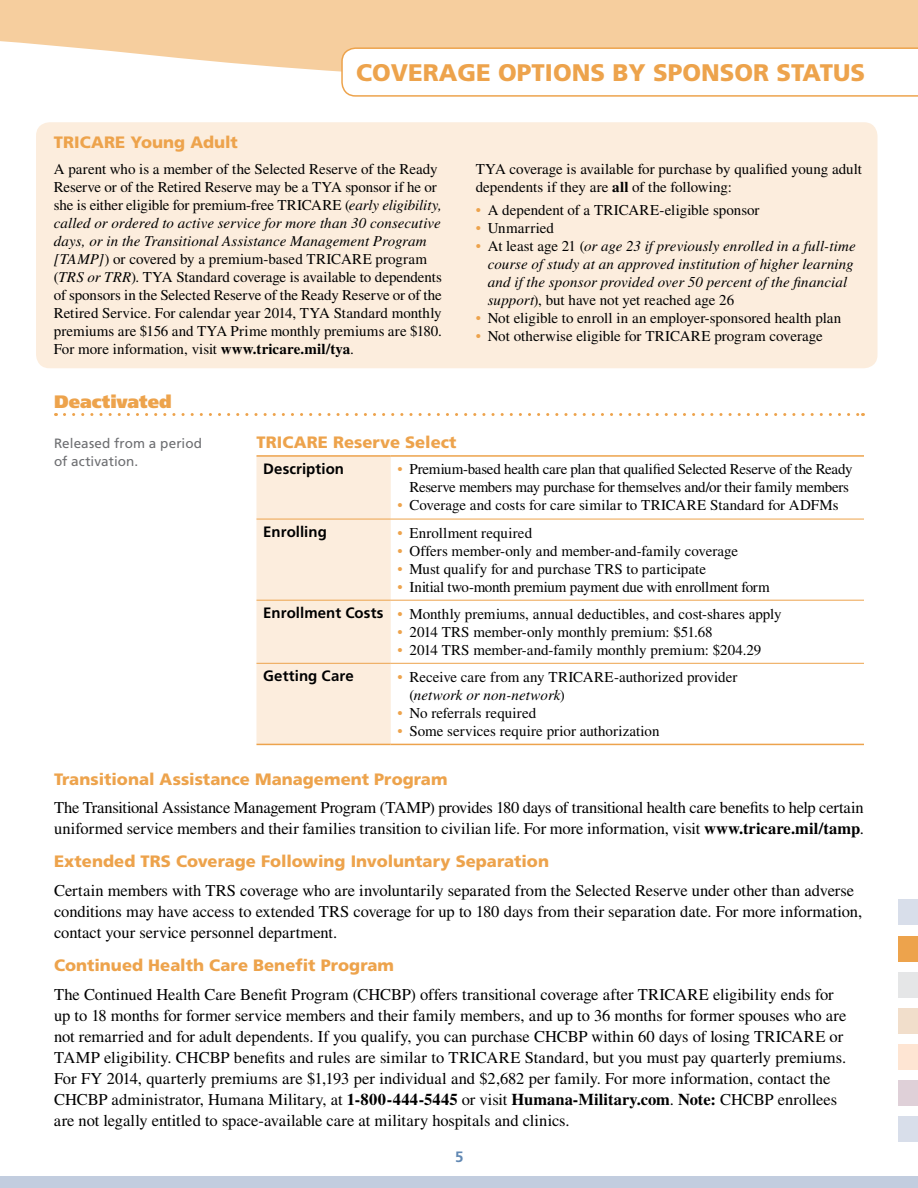
<style>
.page{position:relative;width:918px;height:1188px;background:#fff}
.page>*{position:absolute;margin:0;border:0;box-sizing:border-box;transform-origin:0 0}
.t1{font:900 24px "Frutiger LT";color:#eda34c}
.t2{font:900 18px "Frutiger LT";color:#eda34c}
.Body_Text{font:16.5px/21px "Times";letter-spacing:-.005em;color:#000}
.t3{font:900 16.5px "Frutiger LT";letter-spacing:.005em;color:#eda34c}
.Chart_Bulleted_Text{font:15px/18px "Times";color:#000}
.Chart_Text{font:15px/18px "Times";letter-spacing:-.005em;color:#000}
.Chart_Bulleted_Text-2{font:italic 15px/18px "Times";letter-spacing:.005em;color:#000}
.Chart_Bulleted_Text-3{font:15px/18px "Times";letter-spacing:-.02em;color:#000;text-align:center}
.Chart_Text_Before_Bu{font:15px/18px "Times";color:#000}
.Chart_Heading__Sub{font:700 15px "Frutiger LT";letter-spacing:.005em;color:#000}
.t4{font:700 15px "Frutiger LT";color:#6188b3}
.Chart_Text-2{font:13.5px/18px "Frutiger LT";letter-spacing:.005em;color:#6d6e71}
.s1{font-style:italic}
.s2{font-weight:700}
.s3{color:#eda34c}
.s4{font-style:normal;color:#eda34c}
.s5{font-style:normal}
</style>
<div class="page">
<div style="left:0;top:1177px;width:918px;height:11px;background:#c2cddf"></div>
<svg style="left:0;top:0;width:918px;height:72px;background:#f6d2a7"></svg>
<svg style="left:341px;top:47px;width:577px;height:50px"></svg>
<svg style="left:64px;top:413px;width:799px;height:3px"></svg>
<svg style="left:256px;top:457px;width:135px;height:287px;background:#fbeddd"></svg>
<hr style="left:256px;top:455px;width:135px;height:2px;background:#eda34c">
<hr style="left:391px;top:455px;width:473px;height:2px;background:#eda34c">
<hr style="left:256px;top:744px;width:135px;height:1px;background:#eda34c">
<hr style="left:391px;top:744px;width:473px;height:1px;background:#eda34c">
<hr style="left:256px;top:519px;width:135px;height:1px;background:#eda34c">
<hr style="left:391px;top:519px;width:473px;height:1px;background:#eda34c">
<hr style="left:256px;top:600px;width:135px;height:1px;background:#eda34c">
<hr style="left:391px;top:600px;width:473px;height:1px;background:#eda34c">
<hr style="left:256px;top:663px;width:135px;height:1px;background:#eda34c">
<hr style="left:391px;top:663px;width:473px;height:1px;background:#eda34c">
<div style="left:36px;top:122px;width:842px;height:246px;background:#fceddd;border-radius:14px"></div>
<div style="left:898px;top:900px;width:20px;height:25px;background:#d8deea"></div>
<div style="left:898px;top:1117px;width:20px;height:25px;background:#d8deea"></div>
<div style="left:898px;top:936px;width:20px;height:25px;background:#eda34c"></div>
<div style="left:898px;top:972px;width:20px;height:26px;background:#e5e6e7"></div>
<div style="left:898px;top:1008px;width:20px;height:26px;background:#f1decb"></div>
<div style="left:898px;top:1044px;width:20px;height:26px;background:#fee5d3"></div>
<div style="left:898px;top:1080px;width:20px;height:26px;background:#dfd0d8"></div>
<h1 class="t1" style="left:356px;top:59px;width:510px">COVERAGE OPTIONS BY SPONSOR STATUS</h1>
<h3 class="t3" style="left:54px;top:133px;width:186px">TRICARE Young Adult</h3>
<p class="Chart_Text" style="left:54px;top:160px;width:390px">A parent who is a member of the Selected Reserve of the Ready Reserve or of the Retired Reserve may be a TYA sponsor if he or she is either eligible for premium-free TRICARE (<span class="s1">early eligibility, called or ordered to active service for more than 30 consecutive days, or in the Transitional Assistance Management Program [TAMP]</span>) or covered by a premium-based TRICARE program (<span class="s1">TRS or TRR</span>). TYA Standard coverage is available to dependents of sponsors in the Selected Reserve of the Ready Reserve or of the Retired Service. For calendar year 2014, TYA Standard monthly premiums are $156 and TYA Prime monthly premiums are $180.<br>For more information, visit <span class="s2">www.tricare.mil/tya</span>.</p>
<p class="Chart_Text_Before_Bu" style="left:476px;top:160px;width:388px">TYA coverage is available for purchase by qualified young adult dependents if they are <span class="s2">all</span> of the following:</p>
<p class="Chart_Bulleted_Text" style="left:476px;top:201px;width:285px"><span class="s3">•</span> A dependent of a TRICARE-eligible sponsor</p>
<p class="Chart_Bulleted_Text" style="left:476px;top:219px;width:80px"><span class="s3">•</span> Unmarried</p>
<p class="Chart_Bulleted_Text-2" style="left:488px;top:237px;width:370px;text-indent:-12px"><span class="s4">•</span> <span class="s5">At least age 21 (</span>or age 23 if previously enrolled in a full-time course of study at an approved institution of higher learning and if the sponsor provided over 50 percent of the financial support<span class="s5">), but have not yet reached age 26</span></p>
<p class="Chart_Bulleted_Text" style="left:476px;top:309px;width:367px"><span class="s3">•</span> Not eligible to enroll in an employer-sponsored health plan</p>
<p class="Chart_Bulleted_Text" style="left:476px;top:327px;width:349px"><span class="s3">•</span> Not otherwise eligible for TRICARE program coverage</p>
<h3 class="t2" style="left:54px;top:391px;width:119px">Deactivated</h3>
<h4 class="t3" style="left:256px;top:432px;width:202px">TRICARE Reserve Select</h4>
<p class="Chart_Heading__Sub" style="left:263px;top:460px;width:82px">Description</p>
<p class="Chart_Bulleted_Text-3" style="left:398px;top:460px;width:457px"><span class="s3">•</span> Premium-based health care plan that qualified Selected Reserve of the Ready<br>Reserve members may purchase for themselves and/or their family members</p>
<p class="Chart_Bulleted_Text" style="left:398px;top:496px;width:443px"><span class="s3">•</span> Coverage and costs for care similar to TRICARE Standard for ADFMs</p>
<p class="Chart_Heading__Sub" style="left:263px;top:523px;width:65px">Enrolling</p>
<p class="Chart_Bulleted_Text" style="left:398px;top:523px;width:136px"><span class="s3">•</span> Enrollment required</p>
<p class="Chart_Bulleted_Text" style="left:398px;top:541px;width:342px"><span class="s3">•</span> Offers member-only and member-and-family coverage</p>
<p class="Chart_Bulleted_Text" style="left:398px;top:559px;width:310px"><span class="s3">•</span> Must qualify for and purchase TRS to participate</p>
<p class="Chart_Bulleted_Text-3" style="left:398px;top:577px;width:374px"><span class="s3">•</span> Initial two-month premium payment due with enrollment form</p>
<p class="Chart_Heading__Sub" style="left:263px;top:604px;width:122px">Enrollment Costs</p>
<p class="Chart_Bulleted_Text" style="left:398px;top:605px;width:386px"><span class="s3">•</span> Monthly premiums, annual deductibles, and cost-shares apply</p>
<p class="Chart_Bulleted_Text" style="left:398px;top:623px;width:317px"><span class="s3">•</span> 2014 TRS member-only monthly premium: $51.68</p>
<p class="Chart_Bulleted_Text" style="left:398px;top:641px;width:365px"><span class="s3">•</span> 2014 TRS member-and-family monthly premium: $204.29</p>
<p class="Chart_Heading__Sub" style="left:263px;top:667px;width:92px">Getting Care</p>
<p class="Chart_Bulleted_Text" style="left:410px;top:668px;width:329px;text-indent:-12px"><span class="s3">•</span> Receive care from any TRICARE-authorized provider (<span class="s1">network or non-network</span>)</p>
<p class="Chart_Bulleted_Text" style="left:398px;top:704px;width:140px"><span class="s3">•</span> No referrals required</p>
<p class="Chart_Bulleted_Text" style="left:398px;top:722px;width:264px"><span class="s3">•</span> Some services require prior authorization</p>
<h4 class="t3" style="left:54px;top:769px;width:395px">Transitional Assistance Management Program</h4>
<p class="Body_Text" style="left:54px;top:797px;width:812px">The Transitional Assistance Management Program (TAMP) provides 180 days of transitional health care benefits to help certain uniformed service members and their families transition to civilian life. For more information, visit <span class="s2">www.tricare.mil/tamp</span>.</p>
<h4 class="t3" style="left:54px;top:852px;width:497px">Extended TRS Coverage Following Involuntary Separation</h4>
<p class="Body_Text" style="left:54px;top:880px;width:810px">Certain members with TRS coverage who are involuntarily separated from the Selected Reserve under other than adverse conditions may have access to extended TRS coverage for up to 180 days from their separation date. For more information, contact your service personnel department.</p>
<h4 class="t3" style="left:54px;top:955px;width:342px">Continued Health Care Benefit Program</h4>
<p class="Body_Text" style="left:54px;top:984px;width:794px">The Continued Health Care Benefit Program (CHCBP) offers transitional coverage after TRICARE eligibility ends for up to 18 months for former service members and their family members, and up to 36 months for former spouses who are not remarried and for adult dependents. If you qualify, you can purchase CHCBP within 60 days of losing TRICARE or TAMP eligibility. CHCBP benefits and rules are similar to TRICARE Standard, but you must pay quarterly premiums.<br>For FY 2014, quarterly premiums are $1,193 per individual and $2,682 per family. For more information, contact the CHCBP administrator, Humana Military, at <span class="s2">1-800-444-5445</span> or visit <span class="s2">Humana-Military.com</span>. <span class="s2">Note:</span> CHCBP enrollees are not legally entitled to space-available care at military hospitals and clinics.</p>
<p class="Chart_Text-2" style="left:54px;top:435px;width:150px">Released from a period of activation.</p>
<p class="t4" style="left:455px;top:1147px;width:10px">5</p>
</div>
